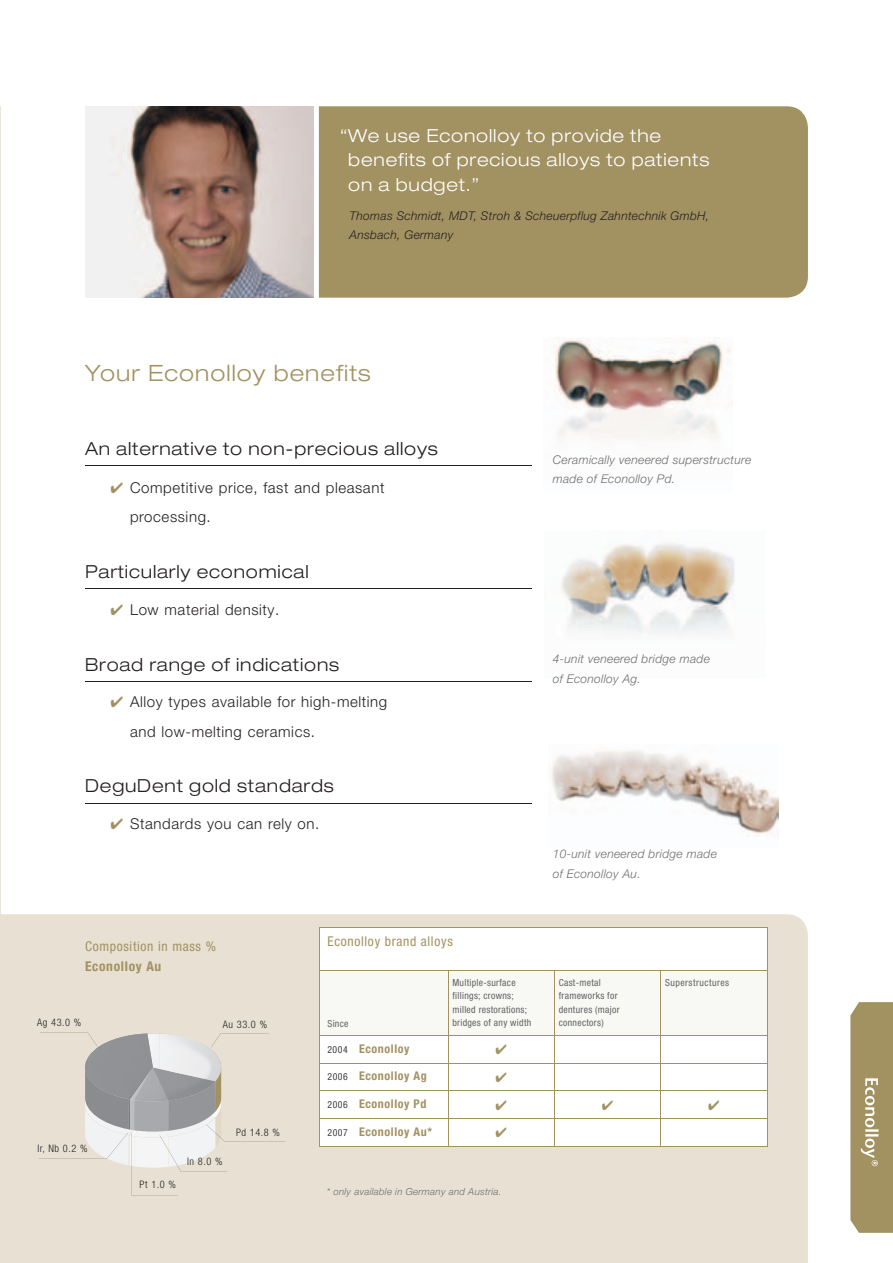
<style>
.page{position:relative;width:893px;height:1263px;background:#fff}
.page>*{position:absolute;margin:0;border:0;box-sizing:border-box;transform-origin:0 0}
.t1{font:300 expanded 22.5px "Helvetica Neue LT Pro";letter-spacing:.045em;color:#a29161}
.t2{font:300 expanded 18px "Helvetica Neue LT Pro";letter-spacing:.045em;color:#231f20}
.t3{font:300 expanded 18px/24.3px "Helvetica Neue LT Pro";letter-spacing:.045em;color:#fff}
.t4{font:300 15px/29.2px "Helvetica Neue LT Pro";letter-spacing:.04em;color:#231f20}
.t5{font:condensed 13.5px "Helvetica Neue LT Pro";letter-spacing:.05em;color:#a29161}
.t6{font:700 condensed 13.5px "Helvetica Neue LT Pro";letter-spacing:.05em;color:#a29161}
.t7{font:italic 300 12px/19.5px "Helvetica Neue LT Pro";letter-spacing:.025em;color:#6c6d70}
.t8{font:italic 300 12px/19.5px "Helvetica Neue LT Pro";letter-spacing:.025em;color:#231f20}
.t9{font:700 condensed 12px "Helvetica Neue LT Pro";letter-spacing:.05em;color:#a29161}
.t10{font:300 condensed 10.35px "Helvetica Neue LT Pro";letter-spacing:.05em;color:#231f20}
.t11{font:condensed 9.75px/13.5px "Helvetica Neue LT Pro";letter-spacing:.03em;color:#636366}
.t12{font:italic 300 9.75px "Helvetica Neue LT Pro";letter-spacing:.025em;color:#6c6d70}
.t13{font:condensed 9.75px "Helvetica Neue LT Pro";letter-spacing:.05em;color:#636366}
.s1{color:#a29161}
.s2{font-weight:400;font-size:9.75px;color:#3e3e3f}
</style>
<div class="page">
<div style="left:0;top:914px;width:808px;height:349px;background:#e8e1d3"></div>
<div style="left:319px;top:106px;width:489px;height:192px;background:#a29161"></div>
<svg style="left:0;top:106px;width:1px;height:808px"></svg>
<hr style="left:85px;top:465px;width:446px;height:1px;background:#231f20">
<hr style="left:85px;top:589px;width:446px;height:1px;background:#231f20">
<hr style="left:85px;top:681px;width:446px;height:1px;background:#231f20">
<hr style="left:85px;top:803px;width:446px;height:1px;background:#231f20">
<img style="left:85px;top:106px;width:229px;height:192px">
<svg style="left:320px;top:929px;width:447px;height:41px"></svg>
<hr style="left:319px;top:928px;width:129px;height:1px;background:#a29161">
<hr style="left:319px;top:928px;width:1px;height:42px;background:#a29161">
<hr style="left:448px;top:928px;width:106px;height:1px;background:#a29161">
<hr style="left:554px;top:928px;width:107px;height:1px;background:#a29161">
<hr style="left:661px;top:928px;width:106px;height:1px;background:#a29161">
<hr style="left:767px;top:928px;width:1px;height:42px;background:#a29161">
<hr style="left:319px;top:1146px;width:129px;height:1px;background:#a29161">
<hr style="left:448px;top:1146px;width:106px;height:1px;background:#a29161">
<hr style="left:554px;top:1146px;width:107px;height:1px;background:#a29161">
<hr style="left:661px;top:1146px;width:106px;height:1px;background:#a29161">
<img style="left:551px;top:750px;width:227px;height:86px">
<img style="left:560px;top:543px;width:175px;height:93px">
<img style="left:555px;top:338px;width:178px;height:101px">
<svg style="left:39px;top:1032px;width:246px;height:163px;background:#d6d2ca"></svg>
<svg style="left:850px;top:1002px;width:43px;height:231px;background:#a7976b"></svg>
<svg style="left:319px;top:970px;width:449px;height:176px"></svg>
<p class="t3" style="left:348px;top:123px;width:363px;text-indent:-8px">“ We use Econolloy to provide the benefits of precious alloys to patients on a budget.”</p>
<p class="t8" style="left:350px;top:206px;width:361px">Thomas Schmidt, MDT, Stroh &amp; Scheuerpflug Zahntechnik GmbH,<br>Ansbach, Germany</p>
<h1 class="t1" style="left:85px;top:359px;width:287px">Your Econolloy benefits</h1>
<p class="t2" style="left:85px;top:437px;width:354px">An alternative to non-precious alloys</p>
<p class="t4" style="left:130px;top:472px;width:256px;text-indent:-19px"><span class="s1">✔</span> Competitive price, fast and pleasant processing.</p>
<p class="t2" style="left:85px;top:561px;width:225px">Particularly economical</p>
<p class="t4" style="left:111px;top:594px;width:170px"><span class="s1">✔</span> Low material density.</p>
<p class="t2" style="left:85px;top:653px;width:256px">Broad range of indications</p>
<p class="t4" style="left:130px;top:687px;width:259px;text-indent:-19px"><span class="s1">✔</span> Alloy types available for high-melting and low-melting ceramics.</p>
<p class="t2" style="left:85px;top:775px;width:250px">DeguDent gold standards</p>
<p class="t4" style="left:111px;top:809px;width:210px"><span class="s1">✔</span> Standards you can rely on.</p>
<p class="t5" style="left:85px;top:938px;width:132px">Composition in mass %</p>
<p class="t6" style="left:85px;top:958px;width:78px">Econolloy Au</p>
<p class="t5" style="left:327px;top:934px;width:127px">Econolloy brand alloys</p>
<p class="t7" style="left:553px;top:449px;width:200px">Ceramically veneered superstructure made of Econolloy Pd.</p>
<p class="t7" style="left:553px;top:649px;width:159px">4-unit veneered bridge made of Econolloy Ag.</p>
<p class="t7" style="left:553px;top:844px;width:166px">10-unit veneered bridge made of Econolloy Au.</p>
<p class="t10" style="left:37px;top:1016px;width:46px">Ag 43.0 %</p>
<p class="t10" style="left:223px;top:1019px;width:46px">Au 33.0 %</p>
<p class="t10" style="left:38px;top:1142px;width:52px">Ir, Nb 0.2 %</p>
<p class="t10" style="left:140px;top:1178px;width:38px">Pt 1.0 %</p>
<p class="t10" style="left:187px;top:1156px;width:37px">In 8.0 %</p>
<p class="t10" style="left:236px;top:1126px;width:46px">Pd 14.8 %</p>
<p class="t11" style="left:327px;top:1017px;width:23px">Since</p>
<p class="t9" style="left:327px;top:1041px;width:84px"><span class="s2">2004</span> Econolloy</p>
<p class="t9" style="left:327px;top:1069px;width:101px"><span class="s2">2006</span> Econolloy Ag</p>
<p class="t9" style="left:327px;top:1096px;width:100px"><span class="s2">2006</span> Econolloy Pd</p>
<p class="t9" style="left:327px;top:1124px;width:106px"><span class="s2">2007</span> Econolloy Au*</p>
<p class="t11" style="left:452px;top:976px;width:80px">Multiple-surface fillings; crowns; milled restorations; bridges of any width</p>
<p class="t11" style="left:559px;top:976px;width:62px">Cast-metal frameworks for dentures (major connectors)</p>
<p class="t13" style="left:665px;top:977px;width:66px">Superstructures</p>
<p class="t12" style="left:327px;top:1185px;width:176px">* only available in Germany and Austria.</p>
</div>
